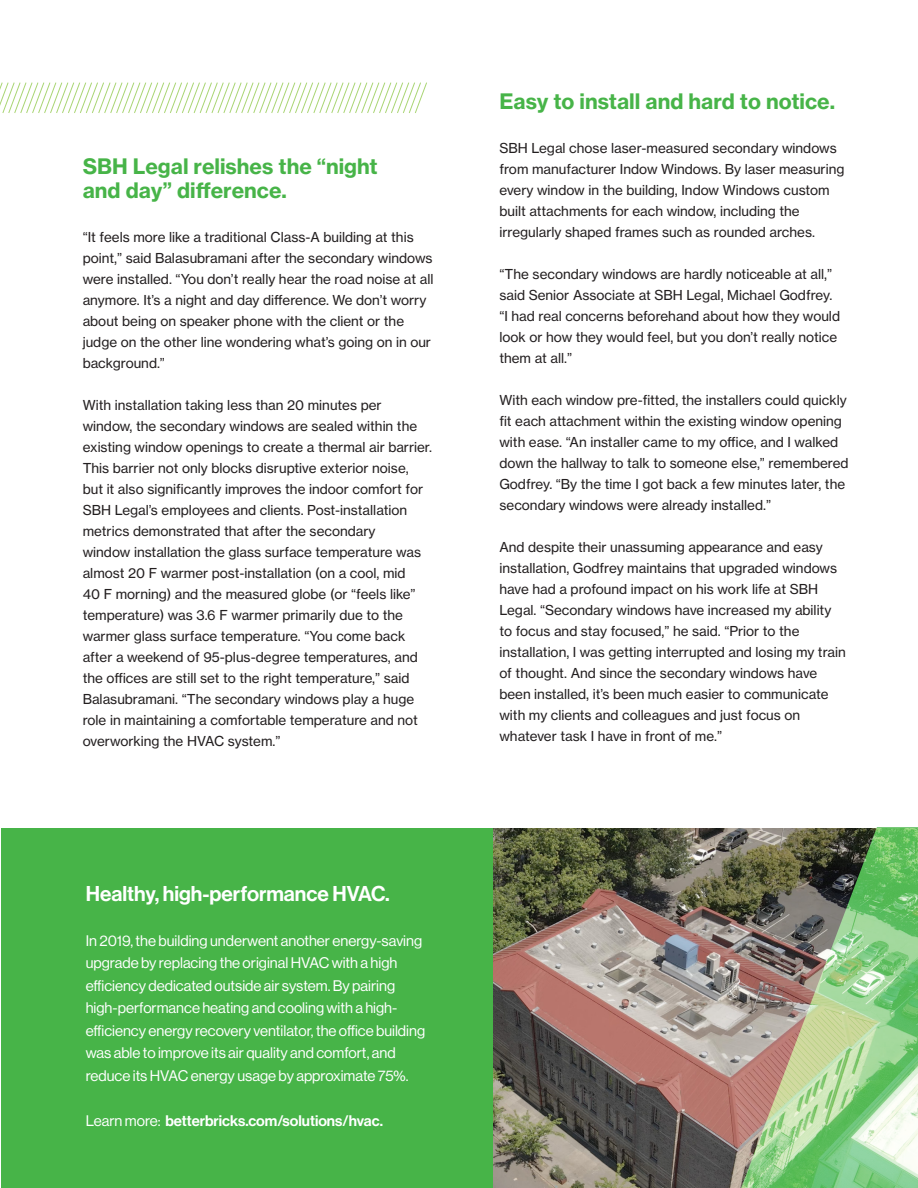
<style>
.page{position:relative;width:918px;height:1188px;background:#fff}
.page>*{position:absolute;margin:0;border:0;box-sizing:border-box;transform-origin:0 0}
.t1{font:21px/24px "N Haas Grotesk TX Pro 75 Bd";color:#47b448}
.t2{font:21px "N Haas Grotesk DS Pro 65 Md";color:#fff}
.t3{font:15px/22.5px "N Haas Grotesk DS Pro 55 Rg";color:#fff}
.t4{font:15px "N Haas Grotesk DS Pro 65 Md";color:#fff}
.t5{font:13.5px/21px "N Haas Grotesk TX Pro 55 Rg";color:#231f20}
.s1{font-family:"N Haas Grotesk DS Pro 55 Rg"}
</style>
<div class="page">
<div style="left:1px;top:828px;width:493px;height:360px;background:#47b448"></div>
<img style="left:494px;top:828px;width:244px;height:360px">
<img style="left:738px;top:827px;width:180px;height:361px">
<svg style="left:0;top:82px;width:427px;height:31px"></svg>
<p class="t1" style="left:83px;top:155px;width:297px">SBH Legal relishes the “night and day” difference.</p>
<p class="t5" style="left:83px;top:226px;width:352px">“It feels more like a traditional Class-A building at this point,” said Balasubramani after the secondary windows were installed. “You don’t really hear the road noise at all anymore. It’s a night and day difference. We don’t worry about being on speaker phone with the client or the judge on the other line wondering what’s going on in our background.”</p>
<p class="t5" style="left:83px;top:394px;width:351px">With installation taking less than 20 minutes per window, the secondary windows are sealed within the existing window openings to create a thermal air barrier.<br>This barrier not only blocks disruptive exterior noise, but it also significantly improves the indoor comfort for SBH Legal’s employees and clients. Post-installation metrics demonstrated that after the secondary<br>window installation the glass surface temperature was almost 20 F warmer post-installation (on a cool, mid<br>40 F morning) and the measured globe (or “feels like” temperature) was 3.6 F warmer primarily due to the warmer glass surface temperature. “You come back after a weekend of 95-plus-degree temperatures, and the offices are still set to the right temperature,” said Balasubramani. “The secondary windows play a huge role in maintaining a comfortable temperature and not overworking the HVAC system.”</p>
<p class="t2" style="left:86px;top:881px;width:306px">Healthy, high-performance HVAC.</p>
<p class="t3" style="left:86px;top:930px;width:341px">In 2019, the building underwent another energy-saving upgrade by replacing the original HVAC with a high efficiency dedicated outside air system. By pairing high-performance heating and cooling with a high&shy;efficiency energy recovery ventilator, the office building was able to improve its air quality and comfort, and reduce its HVAC energy usage by approximate 75%.</p>
<p class="t4" style="left:86px;top:1112px;width:299px"><span class="s1">Learn more:</span> betterbricks.com/solutions/hvac.</p>
<p class="t1" style="left:499px;top:90px;width:337px">Easy to install and hard to notice.</p>
<p class="t5" style="left:499px;top:137px;width:347px">SBH Legal chose laser-measured secondary windows from manufacturer Indow Windows. By laser measuring every window in the building, Indow Windows custom built attachments for each window, including the irregularly shaped frames such as rounded arches.</p>
<p class="t5" style="left:499px;top:263px;width:342px">“The secondary windows are hardly noticeable at all,” said Senior Associate at SBH Legal, Michael Godfrey. “I had real concerns beforehand about how they would look or how they would feel, but you don’t really notice them at all.”</p>
<p class="t5" style="left:499px;top:389px;width:351px">With each window pre-fitted, the installers could quickly fit each attachment within the existing window opening with ease. “An installer came to my office, and I walked down the hallway to talk to someone else,” remembered Godfrey. “By the time I got back a few minutes later, the secondary windows were already installed.”</p>
<p class="t5" style="left:499px;top:536px;width:348px">And despite their unassuming appearance and easy installation, Godfrey maintains that upgraded windows have had a profound impact on his work life at SBH Legal. “Secondary windows have increased my ability to focus and stay focused,” he said. “Prior to the installation, I was getting interrupted and losing my train of thought. And since the secondary windows have been installed, it’s been much easier to communicate with my clients and colleagues and just focus on whatever task I have in front of me.”</p>
</div>
